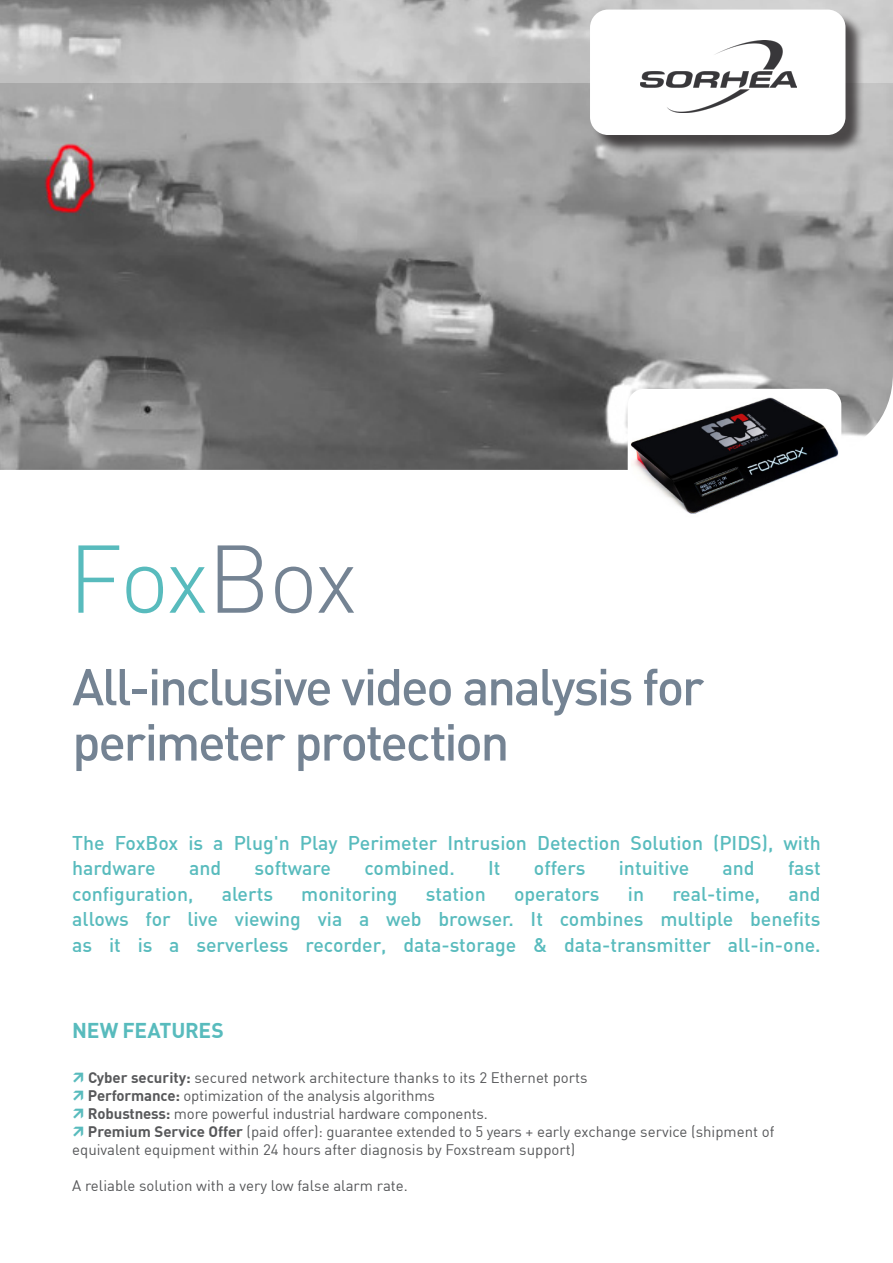
<style>
.page{position:relative;width:893px;height:1263px;background:#fff}
.page>*{position:absolute;margin:0;border:0;box-sizing:border-box;transform-origin:0 0}
.TITRE{font:300 94.5px "DIN";letter-spacing:-.03em;color:#58bbbd}
.TITRE-2{font:500 51px "DIN";letter-spacing:-.045em;color:#748393}
.SOUS-TITRES{font:700 21px "DIN";letter-spacing:-.015em;color:#58bbbd}
.CHAPEAU{font:500 19.5px/25.5px "DIN";color:#58bbbd}
.TEXTE_COURANT{font:15px/18px "DIN";color:#57585a}
.s1{color:#748393}
.s2{font-weight:700}
</style>
<div class="page">
<img style="left:0;top:83px;width:893px;height:387px">
<img style="left:0;top:0;width:893px;height:83px">
<div style="left:592px;top:12px;width:272px;height:142px;background:#231f20;opacity:.75"></div>
<div style="left:590px;top:10px;width:255px;height:125px;background:#fff;border-radius:18px"></div>
<img style="left:640px;top:40px;width:156px;height:72px">
<img style="left:629px;top:390px;width:211px;height:124px">
<div style="left:628px;top:389px;width:213px;height:143px;border:3px solid #fff;border-radius:15px"></div>
<p class="TITRE" style="left:68px;top:521px;width:291px">Fox<span class="s1">Box</span></p>
<p class="TITRE-2" style="left:72px;top:654px;width:633px">All-inclusive video analysis for</p>
<p class="TITRE-2" style="left:72px;top:709px;width:439px">perimeter protection</p>
<p class="CHAPEAU" style="left:72px;top:829px;width:750px">The FoxBox is a Plug'n Play Perimeter Intrusion Detection Solution (PIDS), with hardware</p>
<p class="CHAPEAU" style="left:189px;top:855px;width:34px">and</p>
<p class="CHAPEAU" style="left:255px;top:855px;width:78px">software</p>
<p class="CHAPEAU" style="left:364px;top:855px;width:92px">combined.</p>
<p class="CHAPEAU" style="left:488px;top:855px;width:14px">It</p>
<p class="CHAPEAU" style="left:534px;top:855px;width:53px">offers</p>
<p class="CHAPEAU" style="left:619px;top:855px;width:72px">intuitive</p>
<p class="CHAPEAU" style="left:723px;top:855px;width:34px">and</p>
<p class="CHAPEAU" style="left:788px;top:855px;width:34px">fast</p>
<p class="CHAPEAU" style="left:72px;top:880px;width:123px">configuration,</p>
<p class="CHAPEAU" style="left:222px;top:880px;width:53px">alerts</p>
<p class="CHAPEAU" style="left:301px;top:880px;width:98px">monitoring</p>
<p class="CHAPEAU" style="left:426px;top:880px;width:61px">station</p>
<p class="CHAPEAU" style="left:514px;top:880px;width:87px">operators</p>
<p class="CHAPEAU" style="left:628px;top:880px;width:18px">in</p>
<p class="CHAPEAU" style="left:672px;top:880px;width:89px">real-time,</p>
<p class="CHAPEAU" style="left:72px;top:880px;width:750px;text-align:justify;text-indent:716px">and allows for live viewing via a web browser. It combines multiple benefits as it is a serverless recorder, data-storage &amp; data-transmitter all-in-one.</p>
<p class="SOUS-TITRES" style="left:72px;top:1017px;width:153px">NEW FEATURES</p>
<p class="TEXTE_COURANT" style="left:88px;top:1068px;width:501px"><span class="s2">Cyber security:</span> secured network architecture thanks to its 2 Ethernet ports</p>
<p class="TEXTE_COURANT" style="left:88px;top:1086px;width:348px"><span class="s2">Performance:</span> optimization of the analysis algorithms</p>
<p class="TEXTE_COURANT" style="left:88px;top:1104px;width:401px"><span class="s2">Robustness:</span> more powerful industrial hardware components.</p>
<p class="TEXTE_COURANT" style="left:72px;top:1122px;width:704px;text-indent:16px"><span class="s2">Premium Service Offer</span> (paid offer): guarantee extended to 5 years + early exchange service (shipment of equivalent equipment within 24 hours after diagnosis by Foxstream support)</p>
<p class="TEXTE_COURANT" style="left:72px;top:1176px;width:337px">A reliable solution with a very low false alarm rate.</p>
</div>
